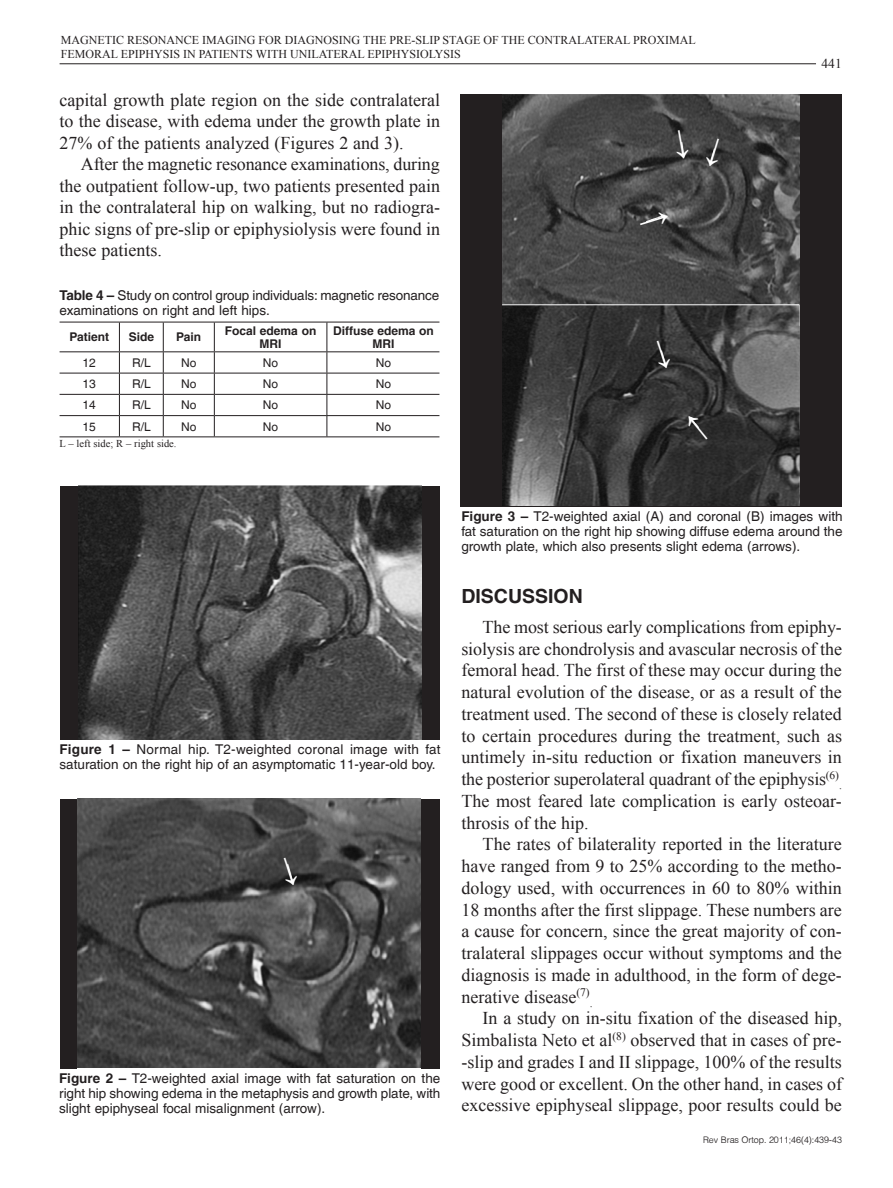
<style>
.page{position:relative;width:893px;height:1188px;background:#fff}
.page>*{position:absolute;margin:0;border:0;box-sizing:border-box;transform-origin:0 0}
._04_SUBTITULO_TEXTO{font:700 19.5px "Helvetica";color:#231f20}
._05_TEXTO{font:18px/21.8px "Times New Roman";color:#231f20;text-align:justify}
._09_TABELA_FIGURA_GR{font:500 13.5px/15px "Helvetica";color:#231f20}
.t1{font:13.5px "Times New Roman";color:#231f20}
.t2{font:12px/14.4px "Times New Roman";color:#231f20}
._10_TEXTO_TABELA{font:700 12px/13.5px "Helvetica";color:#231f20;text-align:center}
._10_TEXTO_TABELA-2{font:500 12px "Helvetica";color:#231f20}
._05_TEXTO-2{font:11.55px "Times New Roman";color:#231f20}
._05_TEXTO-3{font:10.5px "Times New Roman";color:#231f20}
.t3{font:300 9px "Helvetica";color:#231f20}
.s1{font-weight:700}
</style>
<div class="page">
<hr style="left:60px;top:63px;width:756px;height:1px;background:#231f20">
<hr style="left:60px;top:322px;width:59px;height:1px;background:#231f20">
<hr style="left:119px;top:322px;width:44px;height:1px;background:#231f20">
<hr style="left:163px;top:322px;width:51px;height:1px;background:#231f20">
<hr style="left:214px;top:322px;width:113px;height:1px;background:#231f20">
<hr style="left:327px;top:322px;width:112px;height:1px;background:#231f20">
<hr style="left:60px;top:351px;width:59px;height:1px;background:#231f20">
<hr style="left:119px;top:351px;width:44px;height:1px;background:#231f20">
<hr style="left:163px;top:351px;width:51px;height:1px;background:#231f20">
<hr style="left:214px;top:351px;width:113px;height:1px;background:#231f20">
<hr style="left:327px;top:351px;width:112px;height:1px;background:#231f20">
<hr style="left:60px;top:373px;width:59px;height:1px;background:#231f20">
<hr style="left:119px;top:373px;width:44px;height:1px;background:#231f20">
<hr style="left:163px;top:373px;width:51px;height:1px;background:#231f20">
<hr style="left:214px;top:373px;width:113px;height:1px;background:#231f20">
<hr style="left:327px;top:373px;width:112px;height:1px;background:#231f20">
<hr style="left:60px;top:394px;width:59px;height:1px;background:#231f20">
<hr style="left:119px;top:394px;width:44px;height:1px;background:#231f20">
<hr style="left:163px;top:394px;width:51px;height:1px;background:#231f20">
<hr style="left:214px;top:394px;width:113px;height:1px;background:#231f20">
<hr style="left:327px;top:394px;width:112px;height:1px;background:#231f20">
<hr style="left:60px;top:415px;width:59px;height:1px;background:#231f20">
<hr style="left:119px;top:415px;width:44px;height:1px;background:#231f20">
<svg style="left:119px;top:322px;width:1px;height:115px"></svg>
<hr style="left:163px;top:415px;width:51px;height:1px;background:#231f20">
<svg style="left:163px;top:322px;width:1px;height:115px"></svg>
<hr style="left:214px;top:415px;width:113px;height:1px;background:#231f20">
<svg style="left:214px;top:322px;width:1px;height:115px"></svg>
<hr style="left:327px;top:415px;width:112px;height:1px;background:#231f20">
<svg style="left:326px;top:322px;width:1px;height:115px"></svg>
<hr style="left:60px;top:437px;width:59px;height:1px;background:#231f20">
<hr style="left:119px;top:437px;width:44px;height:1px;background:#231f20">
<hr style="left:163px;top:437px;width:51px;height:1px;background:#231f20">
<hr style="left:214px;top:437px;width:113px;height:1px;background:#231f20">
<hr style="left:327px;top:437px;width:112px;height:1px;background:#231f20">
<div style="left:60px;top:486px;width:380px;height:254px;background:#231f20"></div>
<img style="left:78px;top:486px;width:343px;height:254px">
<div style="left:60px;top:799px;width:379px;height:269px;background:#231f20"></div>
<img style="left:78px;top:799px;width:343px;height:269px">
<div style="left:460px;top:95px;width:381px;height:412px;background:#231f20"></div>
<img style="left:502px;top:95px;width:297px;height:411px">
<hr style="left:502px;top:304px;width:297px;height:1px;background:#fff">
<svg style="left:279px;top:856px;width:20px;height:31px"></svg>
<svg style="left:673px;top:129px;width:16px;height:30px"></svg>
<svg style="left:638px;top:210px;width:31px;height:20px"></svg>
<svg style="left:704px;top:137px;width:19px;height:30px"></svg>
<svg style="left:652px;top:339px;width:20px;height:31px"></svg>
<svg style="left:684px;top:413px;width:27px;height:30px"></svg>
<p class="t2" style="left:61px;top:32px;width:636px">MAGNETIC RESONANCE IMAGING FOR DIAGNOSING THE PRE-SLIP STAGE OF THE CONTRALATERAL PROXIMAL<br>FEMORAL EPIPHYSIS IN PATIENTS WITH UNILATERAL EPIPHYSIOLYSIS</p>
<p class="_05_TEXTO" style="left:60px;top:89px;width:382px">capital growth plate region on the side contralateral to the disease, with edema under the growth plate in 27% of the patients analyzed (Figures 2 and 3).</p>
<p class="_05_TEXTO" style="left:60px;top:153px;width:382px;text-indent:21px">After the magnetic resonance examinations, during the outpatient follow-up, two patients presented pain in the contralateral hip on walking, but no radiogra&shy;phic signs of pre-slip or epiphysiolysis were found in these patients.</p>
<p class="_09_TABELA_FIGURA_GR" style="left:60px;top:288px;width:381px"><span class="s1">Table 4 –</span> Study on control group individuals: magnetic resonance examinations on right and left hips.</p>
<p class="_10_TEXTO_TABELA" style="left:69px;top:330px;width:41px">Patient</p>
<p class="_10_TEXTO_TABELA" style="left:129px;top:330px;width:27px">Side</p>
<p class="_10_TEXTO_TABELA" style="left:176px;top:330px;width:26px">Pain</p>
<p class="_10_TEXTO_TABELA" style="left:225px;top:324px;width:93px">Focal edema on<br>MRI</p>
<p class="_10_TEXTO_TABELA" style="left:333px;top:324px;width:102px">Diffuse edema on<br>MRI</p>
<p class="_10_TEXTO_TABELA-2" style="left:83px;top:356px;width:15px">12</p>
<p class="_10_TEXTO_TABELA-2" style="left:132px;top:356px;width:20px">R/L</p>
<p class="_10_TEXTO_TABELA-2" style="left:181px;top:356px;width:17px">No</p>
<p class="_10_TEXTO_TABELA-2" style="left:263px;top:356px;width:17px">No</p>
<p class="_10_TEXTO_TABELA-2" style="left:375px;top:356px;width:17px">No</p>
<p class="_10_TEXTO_TABELA-2" style="left:83px;top:377px;width:15px">13</p>
<p class="_10_TEXTO_TABELA-2" style="left:132px;top:377px;width:20px">R/L</p>
<p class="_10_TEXTO_TABELA-2" style="left:181px;top:377px;width:17px">No</p>
<p class="_10_TEXTO_TABELA-2" style="left:263px;top:377px;width:17px">No</p>
<p class="_10_TEXTO_TABELA-2" style="left:375px;top:377px;width:17px">No</p>
<p class="_10_TEXTO_TABELA-2" style="left:83px;top:398px;width:15px">14</p>
<p class="_10_TEXTO_TABELA-2" style="left:132px;top:398px;width:20px">R/L</p>
<p class="_10_TEXTO_TABELA-2" style="left:181px;top:398px;width:17px">No</p>
<p class="_10_TEXTO_TABELA-2" style="left:263px;top:398px;width:17px">No</p>
<p class="_10_TEXTO_TABELA-2" style="left:375px;top:398px;width:17px">No</p>
<p class="_10_TEXTO_TABELA-2" style="left:83px;top:419px;width:15px">15</p>
<p class="_10_TEXTO_TABELA-2" style="left:132px;top:419px;width:20px">R/L</p>
<p class="_10_TEXTO_TABELA-2" style="left:181px;top:419px;width:17px">No</p>
<p class="_10_TEXTO_TABELA-2" style="left:263px;top:419px;width:17px">No</p>
<p class="_10_TEXTO_TABELA-2" style="left:375px;top:419px;width:17px">No</p>
<p class="_05_TEXTO-3" style="left:60px;top:437px;width:118px">L – left side; R – right side.</p>
<p class="t1" style="left:821px;top:54px;width:22px">441</p>
<p class="_09_TABELA_FIGURA_GR" style="left:59px;top:742px;width:382px"><span class="s1">Figure 1 –</span> Normal hip. T2-weighted coronal image with fat saturation on the right hip of an asymptomatic 11-year-old boy.</p>
<p class="_09_TABELA_FIGURA_GR" style="left:59px;top:1070px;width:383px;text-align:justify"><span class="s1">Figure 2 –</span> T2-weighted axial image with fat saturation on the right hip showing edema in the metaphysis and growth plate, with slight epiphyseal focal misalignment (arrow).</p>
<p class="_09_TABELA_FIGURA_GR" style="left:461px;top:509px;width:383px;text-align:justify"><span class="s1">Figure 3 –</span> T2-weighted axial (A) and coronal (B) images with fat saturation on the right hip showing diffuse edema around the growth plate, which also presents slight edema (arrows).</p>
<p class="_04_SUBTITULO_TEXTO" style="left:461px;top:584px;width:123px">DISCUSSION</p>
<p class="_05_TEXTO" style="left:461px;top:616px;width:382px;text-indent:21px">The most serious early complications from epiphy&shy;siolysis are chondrolysis and avascular necrosis of the femoral head. The first of these may occur during the natural evolution of the disease, or as a result of the treatment used. The second of these is closely related to certain procedures during the treatment, such as untimely in-situ reduction or fixation maneuvers in the posterior superolateral quadrant of the epiphysis<sup>(6)</sup></p>
<p class="_05_TEXTO-2" style="left:839px;top:778px;width:4px">.</p>
<p class="_05_TEXTO" style="left:461px;top:790px;width:382px">The most feared late complication is early osteoar&shy;throsis of the hip.</p>
<p class="_05_TEXTO" style="left:461px;top:833px;width:382px;text-indent:21px">The rates of bilaterality reported in the literature have ranged from 9 to 25% according to the metho&shy;dology used, with occurrences in 60 to 80% within 18 months after the first slippage. These numbers are a cause for concern, since the great majority of con&shy;tralateral slippages occur without symptoms and the diagnosis is made in adulthood, in the form of dege&shy;nerative disease<sup>(7)</sup></p>
<p class="_05_TEXTO-2" style="left:589px;top:995px;width:4px">.</p>
<p class="_05_TEXTO" style="left:461px;top:1007px;width:382px;text-indent:21px">In a study on in-situ fixation of the diseased hip, Simbalista Neto et al<sup>(8)</sup> observed that in cases of pre--slip and grades I and II slippage, 100% of the results were good or excellent. On the other hand, in cases of excessive epiphyseal slippage, poor results could be</p>
<p class="t3" style="left:703px;top:1134px;width:140px">Rev Bras Ortop. 2011;46(4):439-43</p>
</div>
